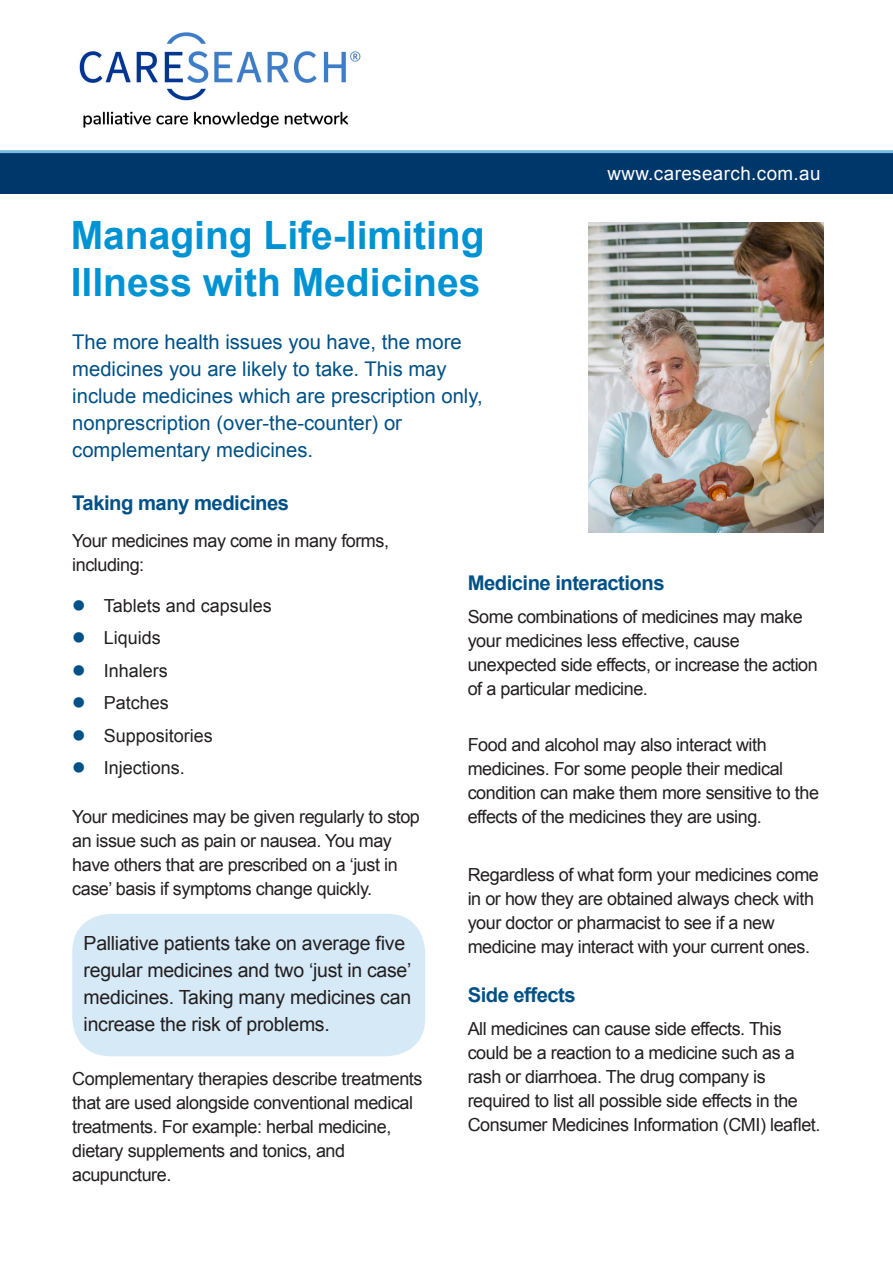
<style>
.page{position:relative;width:893px;height:1263px;background:#fff}
.page>*{position:absolute;margin:0;border:0;box-sizing:border-box;transform-origin:0 0}
.t1{font:700 39px/46.8px "Arial";color:#0093d3}
.t2{font:20.25px/27px "Arial";color:#005187}
.t3{font:700 20.25px "Arial";letter-spacing:-.025em;color:#005187}
.t4{font:19.5px/27px "Arial";letter-spacing:-.015em;color:#231f20}
.t5{font:18.75px "Arial";letter-spacing:.025em;color:#fff}
.t6{font:18px/24px "Arial";letter-spacing:-.025em;color:#231f20}
.t7{font:18px "Arial";color:#231f20}
.s1{color:#005187}
</style>
<div class="page">
<div style="left:72px;top:914px;width:353px;height:142px;background:#d5e9f7;border-radius:38px"></div>
<div style="left:0;top:152px;width:893px;height:42px;background:#00376b"></div>
<hr style="left:0;top:150px;width:893px;height:3px;background:#78bde8">
<img style="left:589px;top:223px;width:234px;height:309px">
<img style="left:79px;top:32px;width:284px;height:96px">
<p class="t5" style="left:607px;top:161px;width:215px">www.caresearch.com.au</p>
<h1 class="t1" style="left:71px;top:213px;width:415px">Managing Life-limiting<br>Illness with Medicines</h1>
<p class="t2" style="left:72px;top:329px;width:412px">The more health issues you have, the more medicines you are likely to take. This may include medicines which are prescription only, nonprescription (over-the-counter) or complementary medicines.</p>
<p class="t3" style="left:72px;top:489px;width:218px">Taking many medicines</p>
<p class="t6" style="left:72px;top:529px;width:318px">Your medicines may come in many forms, including:</p>
<p class="t7" style="left:72px;top:594px;width:201px"><span class="s1">●</span> Tablets and capsules</p>
<p class="t7" style="left:72px;top:626px;width:90px"><span class="s1">●</span> Liquids</p>
<p class="t7" style="left:72px;top:659px;width:97px"><span class="s1">●</span> Inhalers</p>
<p class="t7" style="left:72px;top:691px;width:98px"><span class="s1">●</span> Patches</p>
<p class="t7" style="left:72px;top:724px;width:142px"><span class="s1">●</span> Suppositories</p>
<p class="t7" style="left:72px;top:756px;width:114px"><span class="s1">●</span> Injections.</p>
<p class="t6" style="left:72px;top:805px;width:349px">Your medicines may be given regularly to stop an issue such as pain or nausea. You may have others that are prescribed on a ‘just in case’ basis if symptoms change quickly.</p>
<p class="t4" style="left:84px;top:930px;width:329px">Palliative patients take on average five regular medicines and two ‘just in case’ medicines. Taking many medicines can increase the risk of problems.</p>
<p class="t6" style="left:72px;top:1067px;width:352px">Complementary therapies describe treatments that are used alongside conventional medical treatments. For example: herbal medicine, dietary supplements and tonics, and acupuncture.</p>
<p class="t3" style="left:468px;top:570px;width:198px">Medicine interactions</p>
<p class="t6" style="left:468px;top:605px;width:352px">Some combinations of medicines may make your medicines less effective, cause unexpected side effects, or increase the action of a particular medicine.</p>
<p class="t6" style="left:468px;top:733px;width:353px">Food and alcohol may also interact with medicines. For some people their medical condition can make them more sensitive to the effects of the medicines they are using.</p>
<p class="t6" style="left:468px;top:863px;width:353px">Regardless of what form your medicines come in or how they are obtained always check with your doctor or pharmacist to see if a new medicine may interact with your current ones.</p>
<p class="t3" style="left:468px;top:982px;width:110px">Side effects</p>
<p class="t6" style="left:468px;top:1017px;width:354px">All medicines can cause side effects. This could be a reaction to a medicine such as a rash or diarrhoea. The drug company is required to list all possible side effects in the Consumer Medicines Information (CMI) leaflet.</p>
</div>
